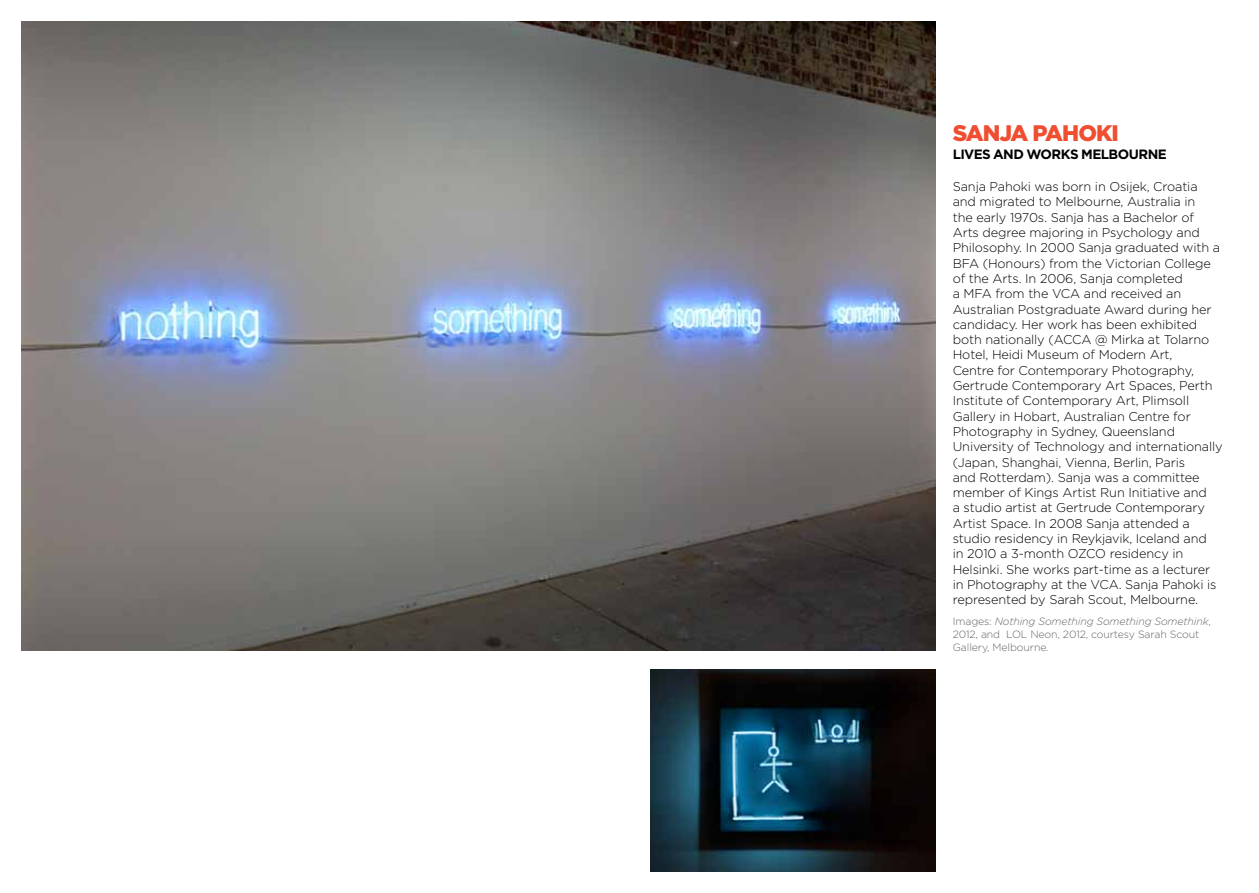
<style>
.page{position:relative;width:1259px;height:893px;background:#fff}
.page>*{position:absolute;margin:0;border:0;box-sizing:border-box;transform-origin:0 0}
.t1{font:900 22.5px "Gotham HTF";letter-spacing:-.045em;color:#f04e30}
.t2{font:700 13.5px "Gotham HTF";letter-spacing:-.04em;color:#000}
.t3{font:300 12.75px/15.3px "Gotham HTF";letter-spacing:-.01em;color:#000}
.t4{font:300 10.5px/12.6px "Gotham HTF";letter-spacing:-.01em;color:#636466}
.s1{font-style:italic}
</style>
<div class="page">
<img style="left:21px;top:21px;width:914px;height:630px">
<img style="left:651px;top:669px;width:284px;height:203px">
<h1 class="t1" style="left:952px;top:120px;width:168px">SANJA PAHOKI</h1>
<p class="t2" style="left:952px;top:146px;width:216px">LIVES AND WORKS MELBOURNE</p>
<p class="t3" style="left:952px;top:179px;width:271px">Sanja Pahoki was born in Osijek, Croatia and migrated to Melbourne, Australia in<br>the early 1970s. Sanja has a Bachelor of Arts degree majoring in Psychology and Philosophy. In 2000 Sanja graduated with a BFA (Honours) from the Victorian College of the Arts. In 2006, Sanja completed<br>a MFA from the VCA and received an Australian Postgraduate Award during her candidacy. Her work has been exhibited both nationally (ACCA @ Mirka at Tolarno Hotel, Heidi Museum of Modern Art,<br>Centre for Contemporary Photography, Gertrude Contemporary Art Spaces, Perth Institute of Contemporary Art, Plimsoll Gallery in Hobart, Australian Centre for Photography in Sydney, Queensland University of Technology and internationally (Japan, Shanghai, Vienna, Berlin, Paris<br>and Rotterdam). Sanja was a committee member of Kings Artist Run Initiative and<br>a studio artist at Gertrude Contemporary Artist Space. In 2008 Sanja attended a studio residency in Reykjavik, Iceland and<br>in 2010 a 3-month OZCO residency in Helsinki. She works part-time as a lecturer in Photography at the VCA. Sanja Pahoki is represented by Sarah Scout, Melbourne.</p>
<p class="t4" style="left:952px;top:615px;width:260px">Images: <span class="s1">Nothing Something Something Somethink</span>,<br>2012, and LOL Neon, 2012, courtesy Sarah Scout<br>Gallery, Melbourne.</p>
</div>
